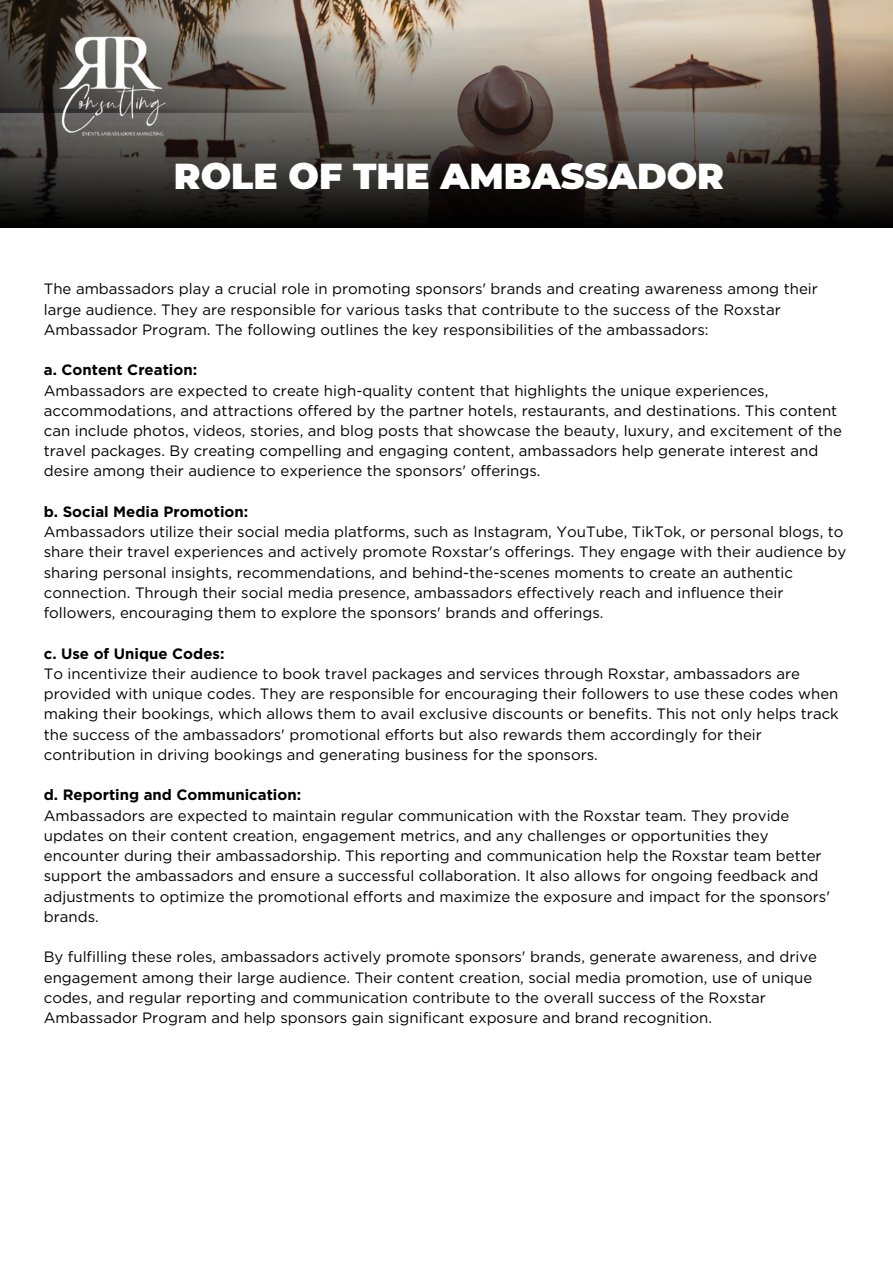
<style>
.page{position:relative;width:893px;height:1264px;background:#fff}
.page>*{position:absolute;margin:0;border:0;box-sizing:border-box;transform-origin:0 0}
.t1{font:900 36px "Montserrat";color:#fff}
.t2{font:15px/20.2px "Gotham";color:#000}
.t3{font:700 15px "Gotham";color:#000}
</style>
<div class="page">
<svg style="left:0;top:0;width:892px;height:227px;background:#5c554e"></svg>
<img style="left:0;top:0;width:438px;height:113px">
<img style="left:36px;top:23px;width:172px;height:132px">
<p class="t1" style="left:174px;top:154px;width:551px">ROLE OF THE AMBASSADOR</p>
<p class="t2" style="left:44px;top:279px;width:775px">The ambassadors play a crucial role in promoting sponsors' brands and creating awareness among their large audience. They are responsible for various tasks that contribute to the success of the Roxstar<br>Ambassador Program. The following outlines the key responsibilities of the ambassadors:</p>
<p class="t3" style="left:44px;top:361px;width:155px">a. Content Creation:</p>
<p class="t2" style="left:44px;top:380px;width:799px">Ambassadors are expected to create high-quality content that highlights the unique experiences, accommodations, and attractions offered by the partner hotels, restaurants, and destinations. This content can include photos, videos, stories, and blog posts that showcase the beauty, luxury, and excitement of the travel packages. By creating compelling and engaging content, ambassadors help generate interest and desire among their audience to experience the sponsors' offerings.</p>
<p class="t3" style="left:44px;top:502px;width:206px">b. Social Media Promotion:</p>
<p class="t2" style="left:44px;top:521px;width:803px">Ambassadors utilize their social media platforms, such as Instagram, YouTube, TikTok, or personal blogs, to share their travel experiences and actively promote Roxstar's offerings. They engage with their audience by sharing personal insights, recommendations, and behind-the-scenes moments to create an authentic connection. Through their social media presence, ambassadors effectively reach and influence their followers, encouraging them to explore the sponsors' brands and offerings.</p>
<p class="t3" style="left:44px;top:644px;width:182px">c. Use of Unique Codes:</p>
<p class="t2" style="left:44px;top:663px;width:796px">To incentivize their audience to book travel packages and services through Roxstar, ambassadors are provided with unique codes. They are responsible for encouraging their followers to use these codes when making their bookings, which allows them to avail exclusive discounts or benefits. This not only helps track the success of the ambassadors' promotional efforts but also rewards them accordingly for their contribution in driving bookings and generating business for the sponsors.</p>
<p class="t3" style="left:44px;top:786px;width:259px">d. Reporting and Communication:</p>
<p class="t2" style="left:44px;top:805px;width:787px">Ambassadors are expected to maintain regular communication with the Roxstar team. They provide updates on their content creation, engagement metrics, and any challenges or opportunities they encounter during their ambassadorship. This reporting and communication help the Roxstar team better support the ambassadors and ensure a successful collaboration. It also allows for ongoing feedback and adjustments to optimize the promotional efforts and maximize the exposure and impact for the sponsors' brands.</p>
<p class="t2" style="left:44px;top:946px;width:774px">By fulfilling these roles, ambassadors actively promote sponsors' brands, generate awareness, and drive engagement among their large audience. Their content creation, social media promotion, use of unique codes, and regular reporting and communication contribute to the overall success of the Roxstar Ambassador Program and help sponsors gain significant exposure and brand recognition.</p>
</div>
